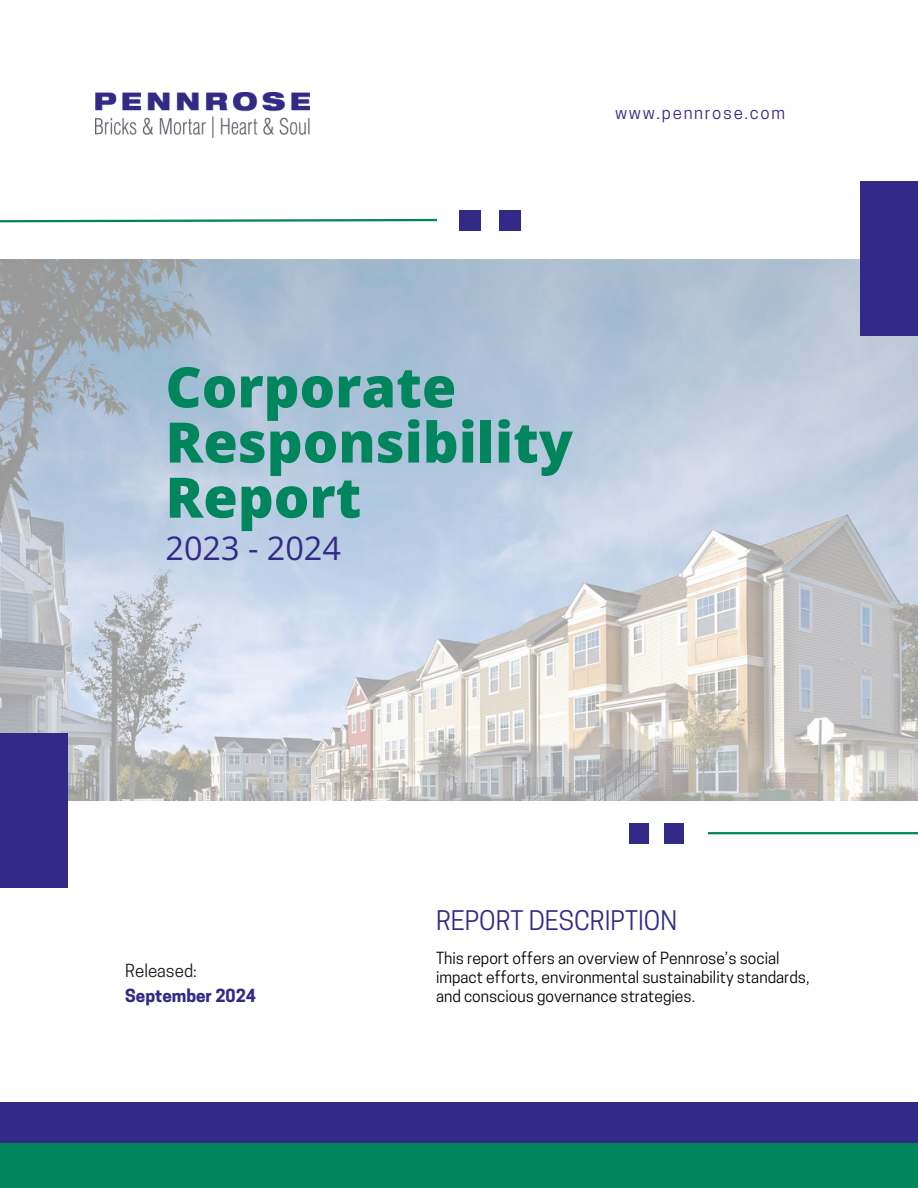
<style>
.page{position:relative;width:918px;height:1188px;background:#fff}
.page>*{position:absolute;margin:0;border:0;box-sizing:border-box;transform-origin:0 0}
.t1{font:800 55.95px/55.2px "Open Sans";color:#00855d}
.t2{font:32.4px "Open Sans";color:#332986}
.t3{font:25.35px "Cooper Hewitt";color:#332986}
.t4{font:16.95px "Cooper Hewitt";letter-spacing:.1em;color:#332986}
.t5{font:700 16.95px "Cooper Hewitt";color:#332986}
.t6{font:16.95px "Cooper Hewitt";color:#191717}
.t7{font:15.75px/18.8px "Cooper Hewitt";color:#000}
</style>
<div class="page">
<div style="left:0;top:1137px;width:918px;height:51px;background:#00855d"></div>
<div style="left:0;top:1102px;width:918px;height:41px;background:#332986"></div>
<hr style="left:708px;top:832px;width:210px;height:2px;background:#00855d">
<svg style="left:0;top:218px;width:438px;height:5px"></svg>
<div style="left:499px;top:210px;width:22px;height:20px;background:#332986"></div>
<div style="left:459px;top:210px;width:22px;height:20px;background:#332986"></div>
<div style="left:629px;top:824px;width:20px;height:20px;background:#332986"></div>
<div style="left:664px;top:824px;width:20px;height:20px;background:#332986"></div>
<img style="left:0;top:260px;width:918px;height:541px">
<div style="left:0;top:734px;width:68px;height:154px;background:#332986"></div>
<div style="left:860px;top:181px;width:58px;height:154px;background:#332986"></div>
<img style="left:96px;top:93px;width:213px;height:45px">
<h2 class="t4" style="left:615px;top:106px;width:171px">www.pennrose.com</h2>
<p class="t1" style="left:166px;top:358px;width:409px">Corporate<br>Responsibility<br>Report</p>
<h3 class="t2" style="left:166px;top:526px;width:177px">2023 - 2024</h3>
<p class="t6" style="left:125px;top:964px;width:73px">Released:</p>
<p class="t5" style="left:125px;top:989px;width:132px">September 2024</p>
<p class="t3" style="left:436px;top:911px;width:243px">REPORT DESCRIPTION</p>
<h1 class="t7" style="left:436px;top:951px;width:375px">This report offers an overview of Pennrose’s social impact efforts, environmental sustainability standards, and conscious governance strategies.</h1>
</div>
